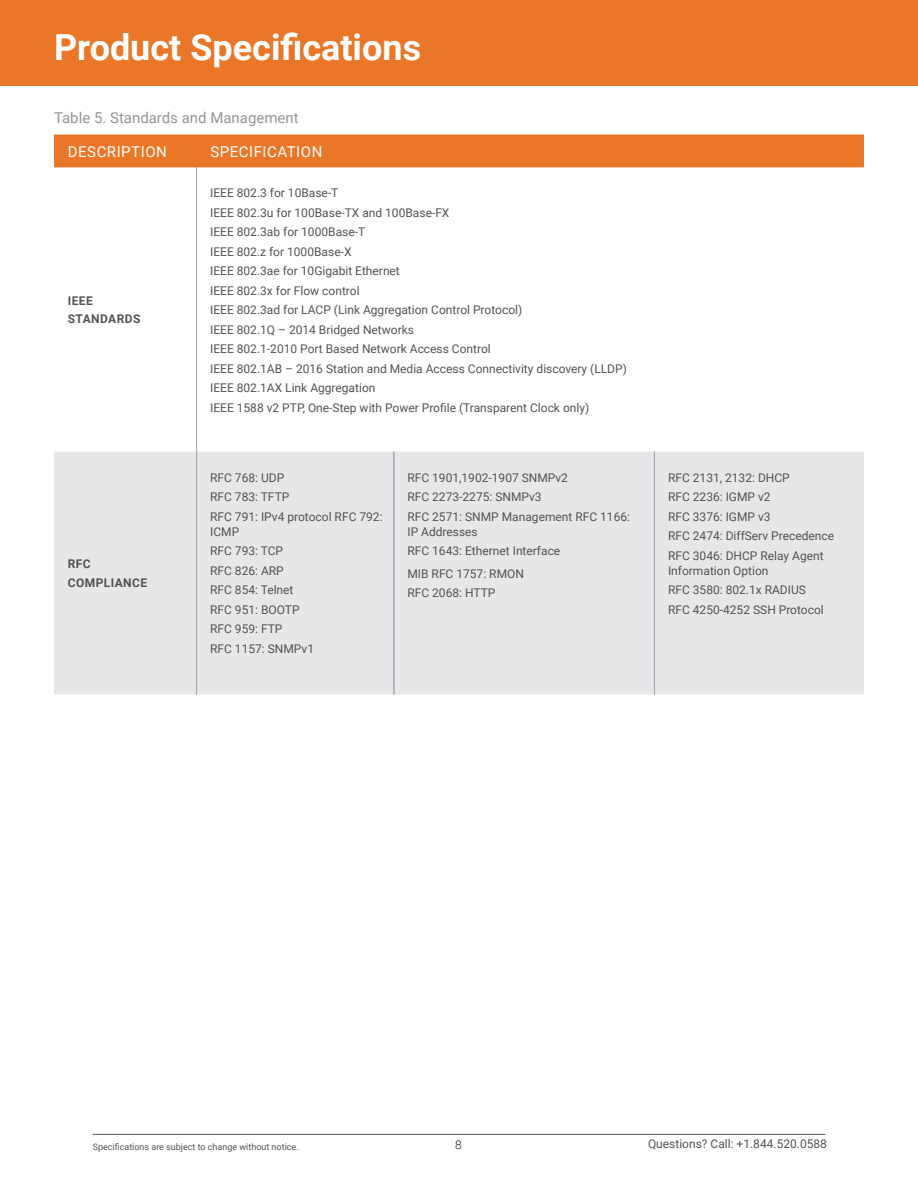
<style>
.page{position:relative;width:918px;height:1188px;background:#fff}
.page>*{position:absolute;margin:0;border:0;box-sizing:border-box;transform-origin:0 0}
.t1{font:700 36px "Roboto";color:#fff}
.t2{font:15px "Roboto";color:#939598}
.Table_Paragraph{font:15px "Roboto";letter-spacing:.035em;color:#fff}
.List_Paragraph{font:12px/15px "Roboto";color:#535355}
.Table_Paragraph-2{font:700 12px "Roboto";letter-spacing:.035em;color:#535355}
.t3{font:300 12px "Roboto";color:#231f20}
.t4{font:9px "Roboto";color:#535355}
</style>
<div class="page">
<hr style="left:93px;top:1134px;width:732px;height:1px;background:#535355">
<div style="left:0;top:0;width:918px;height:86px;background:#e97727"></div>
<div style="left:54px;top:134px;width:810px;height:33px;background:#e97727"></div>
<div style="left:54px;top:452px;width:810px;height:243px;background:#e6e7e9"></div>
<hr style="left:196px;top:167px;width:1px;height:528px;background:#a8a9ad">
<hr style="left:394px;top:452px;width:1px;height:243px;background:#a8a9ad">
<hr style="left:654px;top:452px;width:1px;height:243px;background:#a8a9ad">
<p class="t1" style="left:54px;top:22px;width:369px">Product Specifications</p>
<p class="t2" style="left:54px;top:108px;width:246px">Table 5. Standards and Management</p>
<p class="Table_Paragraph" style="left:68px;top:141px;width:101px">DESCRIPTION</p>
<p class="Table_Paragraph" style="left:210px;top:141px;width:114px">SPECIFICATION</p>
<p class="Table_Paragraph-2" style="left:68px;top:292px;width:27px">IEEE</p>
<p class="Table_Paragraph-2" style="left:68px;top:311px;width:74px">STANDARDS</p>
<p class="Table_Paragraph-2" style="left:68px;top:555px;width:24px">RFC</p>
<p class="Table_Paragraph-2" style="left:68px;top:574px;width:81px">COMPLIANCE</p>
<p class="List_Paragraph" style="left:210px;top:185px;width:130px">IEEE 802.3 for 10Base-T</p>
<p class="List_Paragraph" style="left:210px;top:204px;width:241px">IEEE 802.3u for 100Base-TX and 100Base-FX</p>
<p class="List_Paragraph" style="left:210px;top:224px;width:157px">IEEE 802.3ab for 1000Base-T</p>
<p class="List_Paragraph" style="left:210px;top:243px;width:143px">IEEE 802.z for 1000Base-X</p>
<p class="List_Paragraph" style="left:210px;top:263px;width:191px">IEEE 802.3ae for 10Gigabit Ethernet</p>
<p class="List_Paragraph" style="left:210px;top:282px;width:151px">IEEE 802.3x for Flow control</p>
<p class="List_Paragraph" style="left:210px;top:302px;width:314px">IEEE 802.3ad for LACP (Link Aggregation Control Protocol)</p>
<p class="List_Paragraph" style="left:210px;top:321px;width:205px">IEEE 802.1Q – 2014 Bridged Networks</p>
<p class="List_Paragraph" style="left:210px;top:341px;width:282px">IEEE 802.1-2010 Port Based Network Access Control</p>
<p class="List_Paragraph" style="left:210px;top:360px;width:418px">IEEE 802.1AB – 2016 Station and Media Access Connectivity discovery (LLDP)</p>
<p class="List_Paragraph" style="left:210px;top:380px;width:167px">IEEE 802.1AX Link Aggregation</p>
<p class="List_Paragraph" style="left:210px;top:399px;width:381px">IEEE 1588 v2 PTP, One-Step with Power Profile (Transparent Clock only)</p>
<p class="List_Paragraph" style="left:210px;top:469px;width:76px">RFC 768: UDP</p>
<p class="List_Paragraph" style="left:210px;top:489px;width:81px">RFC 783: TFTP</p>
<p class="List_Paragraph" style="left:210px;top:508px;width:174px">RFC 791: IPv4 protocol RFC 792:<br>ICMP</p>
<p class="List_Paragraph" style="left:210px;top:543px;width:75px">RFC 793: TCP</p>
<p class="List_Paragraph" style="left:210px;top:562px;width:75px">RFC 826: ARP</p>
<p class="List_Paragraph" style="left:210px;top:582px;width:85px">RFC 854: Telnet</p>
<p class="List_Paragraph" style="left:210px;top:601px;width:91px">RFC 951: BOOTP</p>
<p class="List_Paragraph" style="left:210px;top:621px;width:74px">RFC 959: FTP</p>
<p class="List_Paragraph" style="left:210px;top:640px;width:105px">RFC 1157: SNMPv1</p>
<p class="List_Paragraph" style="left:407px;top:469px;width:162px">RFC 1901,1902-1907 SNMPv2</p>
<p class="List_Paragraph" style="left:407px;top:489px;width:136px">RFC 2273-2275: SNMPv3</p>
<p class="List_Paragraph" style="left:407px;top:508px;width:224px">RFC 2571: SNMP Management RFC 1166:<br>IP Addresses</p>
<p class="List_Paragraph" style="left:407px;top:539px;width:154px;line-height:22.5px">RFC 1643: Ethernet Interface<br>MIB RFC 1757: RMON</p>
<p class="List_Paragraph" style="left:407px;top:585px;width:90px">RFC 2068: HTTP</p>
<p class="List_Paragraph" style="left:668px;top:469px;width:123px">RFC 2131, 2132: DHCP</p>
<p class="List_Paragraph" style="left:668px;top:489px;width:104px">RFC 2236: IGMP v2</p>
<p class="List_Paragraph" style="left:668px;top:508px;width:104px">RFC 3376: IGMP v3</p>
<p class="List_Paragraph" style="left:668px;top:528px;width:168px">RFC 2474: DiffServ Precedence</p>
<p class="List_Paragraph" style="left:668px;top:547px;width:157px">RFC 3046: DHCP Relay Agent<br>Information Option</p>
<p class="List_Paragraph" style="left:668px;top:582px;width:139px">RFC 3580: 802.1x RADIUS</p>
<p class="List_Paragraph" style="left:668px;top:601px;width:157px">RFC 4250-4252 SSH Protocol</p>
<p class="t4" style="left:93px;top:1141px;width:208px">Specifications are subject to change without notice.</p>
<p class="t3" style="left:455px;top:1137px;width:8px">8</p>
<p class="List_Paragraph" style="left:648px;top:1136px;width:181px">Questions? Call: +1.844.520.0588</p>
</div>
